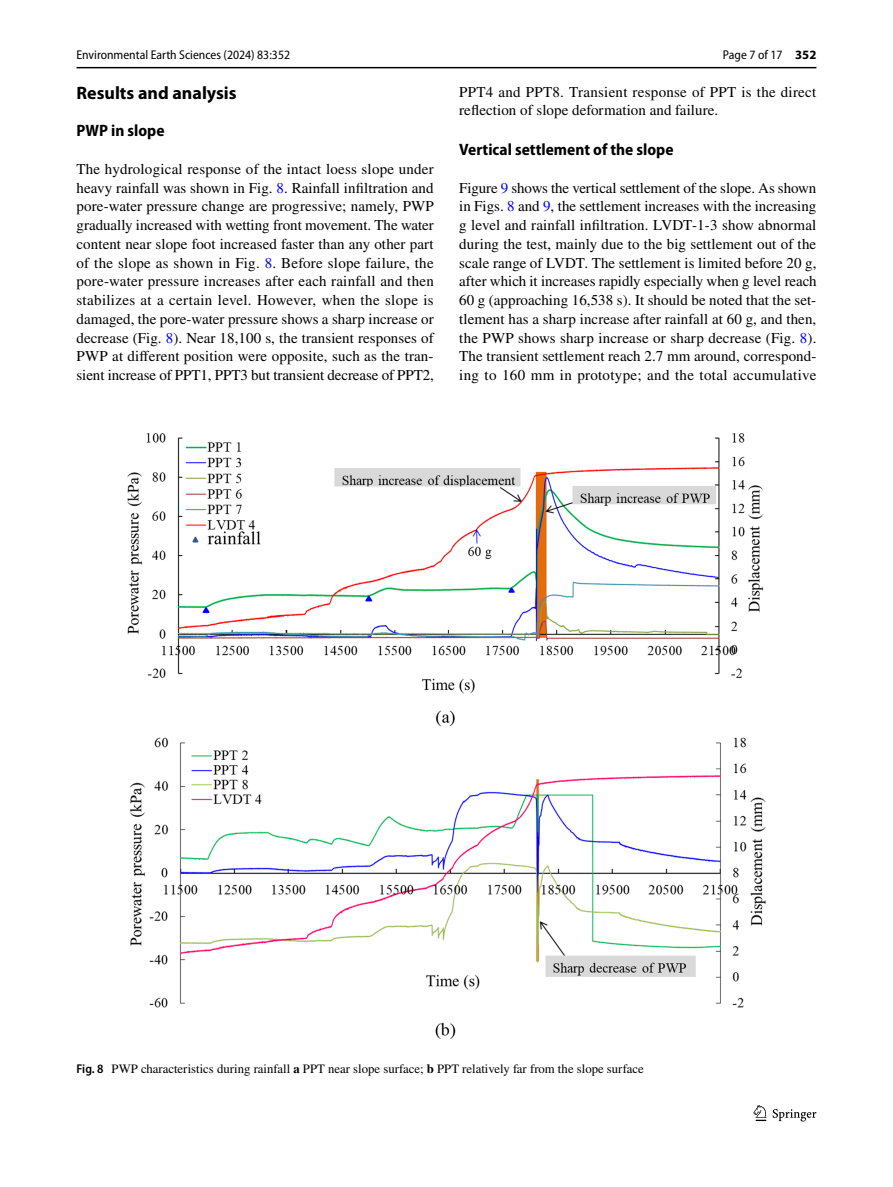
<style>
.page{position:relative;width:893px;height:1187px;background:#fff}
.page>*{position:absolute;margin:0;border:0;box-sizing:border-box;transform-origin:0 0}
.t1{font:700 18px "Myriad Pro";color:#000}
.t2{font:700 semi-condensed 16.5px "Myriad Pro";color:#000}
.t3{font:15px/18.8px "STIX";letter-spacing:.005em;color:#000;text-align:justify}
.t4{font:12.75px "STIX";color:#000}
.t5{font:semi-condensed 12.75px "Myriad Pro";color:#000}
.s1{font-weight:700;font-stretch:normal}
.s2{color:#00f}
.s3{font-family:"Myriad Pro";font-weight:600;font-stretch:semi-condensed}
.s4{font-weight:700}
</style>
<div class="page">
<hr style="left:77px;top:67px;width:739px;height:1px;background:#000">
<svg style="left:753px;top:1105px;width:13px;height:15px"></svg>
<svg style="left:773px;top:1109px;width:43px;height:12px"></svg>
<img style="left:128px;top:433px;width:637px;height:604px">
<p class="t5" style="left:77px;top:48px;width:215px">Environmental Earth Sciences (2024) 83:352</p>
<p class="t5" style="left:723px;top:48px;width:95px">Page 7 of 17 <span class="s1">352</span></p>
<p class="t1" style="left:77px;top:81px;width:162px">Results and analysis</p>
<p class="t2" style="left:77px;top:122px;width:89px">PWP in slope</p>
<p class="t3" style="left:77px;top:160px;width:359px">The hydrological response of the intact loess slope under heavy rainfall was shown in Fig. <span class="s2">8</span>. Rainfall infiltration and pore-water pressure change are progressive; namely, PWP gradually increased with wetting front movement. The water content near slope foot increased faster than any other part of the slope as shown in Fig. <span class="s2">8</span>. Before slope failure, the pore-water pressure increases after each rainfall and then stabilizes at a certain level. However, when the slope is damaged, the pore-water pressure shows a sharp increase or decrease (Fig. <span class="s2">8</span>). Near 18,100 s, the transient responses of PWP at different position were opposite, such as the tran&shy;sient increase of PPT1, PPT3 but transient decrease of PPT2,</p>
<p class="t3" style="left:459px;top:83px;width:359px">PPT4 and PPT8. Transient response of PPT is the direct reflection of slope deformation and failure.</p>
<p class="t2" style="left:459px;top:140px;width:216px">Vertical settlement of the slope</p>
<p class="t3" style="left:459px;top:179px;width:359px">Figure <span class="s2">9</span> shows the vertical settlement of the slope. As shown in Figs. <span class="s2">8</span> and <span class="s2">9</span>, the settlement increases with the increasing g level and rainfall infiltration. LVDT-1-3 show abnormal during the test, mainly due to the big settlement out of the scale range of LVDT. The settlement is limited before 20 g, after which it increases rapidly especially when g level reach 60 g (approaching 16,538 s). It should be noted that the set&shy;tlement has a sharp increase after rainfall at 60 g, and then, the PWP shows sharp increase or sharp decrease (Fig. <span class="s2">8</span>).<br>The transient settlement reach 2.7 mm around, correspond&shy;ing to 160 mm in prototype; and the total accumulative</p>
<p class="t4" style="left:77px;top:1059px;width:569px"><span class="s3">Fig. 8</span> PWP characteristics during rainfall <span class="s4">a</span> PPT near slope surface; <span class="s4">b</span> PPT relatively far from the slope surface</p>
</div>
